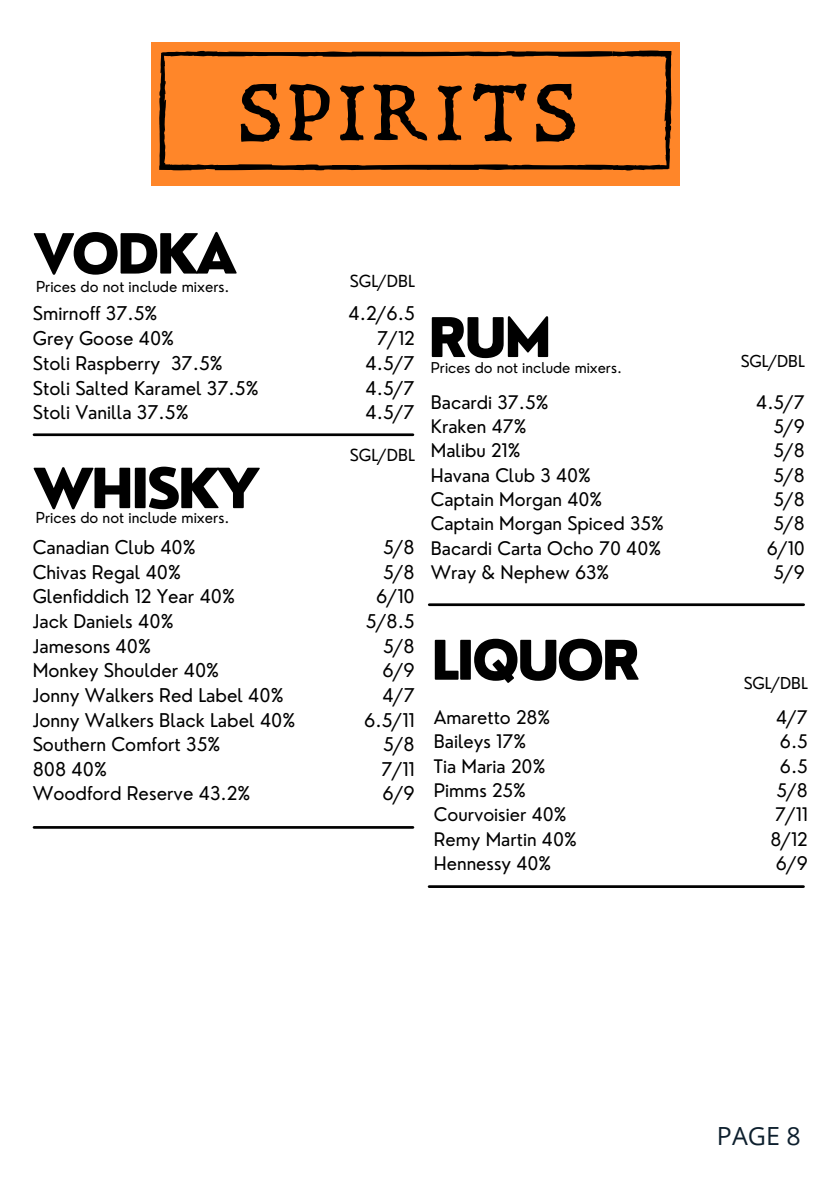
<style>
.page{position:relative;width:839px;height:1191px;background:#fff}
.page>*{position:absolute;margin:0;border:0;box-sizing:border-box;transform-origin:0 0}
.t1{font:74.4px "Leander";letter-spacing:.05em;color:#000}
.t2{font:800 54px "Nourd";letter-spacing:-.065em;color:#000}
.t3{font:800 53.2px "Nourd";letter-spacing:-.065em;color:#000}
.t4{font:25px "Open Sans";color:#0d1f2d}
.t5{font:18.4px "Nourd";color:#000}
.t6{font:18.2px "Nourd";color:#000}
.t7{font:16.2px "Nourd";color:#000}
.t8{font:16px "Nourd";color:#000}
.t9{font:14.8px "Nourd";color:#000}
.t10{font:14.6px "Nourd";color:#000}
</style>
<div class="page">
<hr style="left:429px;top:603px;width:374px;height:3px;background:#000">
<hr style="left:34px;top:826px;width:379px;height:3px;background:#000">
<hr style="left:34px;top:433px;width:379px;height:3px;background:#000">
<div style="left:150px;top:42px;width:529px;height:143px;background:#ff8629"></div>
<svg style="left:159px;top:50px;width:512px;height:121px"></svg>
<hr style="left:429px;top:885px;width:374px;height:3px;background:#000">
<p class="t1" style="left:238px;top:84px;width:341px">SPIRITS</p>
<p class="t2" style="left:33px;top:220px;width:206px">VODKA</p>
<p class="t5" style="left:33px;top:302px;width:126px">Smirnoff 37.5%</p>
<p class="t5" style="left:33px;top:326px;width:143px">Grey Goose 40%</p>
<p class="t9" style="left:36px;top:277px;width:195px">Prices do not include mixers.</p>
<p class="t5" style="left:33px;top:352px;width:191px">Stoli Raspberry 37.5%</p>
<p class="t5" style="left:33px;top:376px;width:227px">Stoli Salted Karamel 37.5%</p>
<p class="t5" style="left:33px;top:401px;width:157px">Stoli Vanilla 37.5%</p>
<p class="t2" style="left:33px;top:454px;width:229px">WHISKY</p>
<p class="t5" style="left:33px;top:536px;width:164px">Canadian Club 40%</p>
<p class="t5" style="left:33px;top:560px;width:150px">Chivas Regal 40%</p>
<p class="t5" style="left:33px;top:585px;width:204px">Glenfiddich 12 Year 40%</p>
<p class="t5" style="left:33px;top:610px;width:142px">Jack Daniels 40%</p>
<p class="t5" style="left:33px;top:634px;width:120px">Jamesons 40%</p>
<p class="t5" style="left:33px;top:659px;width:188px">Monkey Shoulder 40%</p>
<p class="t5" style="left:33px;top:683px;width:252px">Jonny Walkers Red Label 40%</p>
<p class="t5" style="left:33px;top:708px;width:264px">Jonny Walkers Black Label 40%</p>
<p class="t5" style="left:33px;top:733px;width:189px">Southern Comfort 35%</p>
<p class="t5" style="left:33px;top:757px;width:76px">808 40%</p>
<p class="t5" style="left:33px;top:782px;width:219px">Woodford Reserve 43.2%</p>
<p class="t9" style="left:36px;top:508px;width:195px">Prices do not include mixers.</p>
<p class="t7" style="left:350px;top:270px;width:66px">SGL/DBL</p>
<p class="t5" style="left:348px;top:302px;width:68px">4.2/6.5</p>
<p class="t5" style="left:377px;top:326px;width:39px">7/12</p>
<p class="t5" style="left:365px;top:352px;width:51px">4.5/7</p>
<p class="t5" style="left:365px;top:376px;width:51px">4.5/7</p>
<p class="t5" style="left:365px;top:401px;width:51px">4.5/7</p>
<p class="t7" style="left:350px;top:445px;width:66px">SGL/DBL</p>
<p class="t5" style="left:383px;top:536px;width:33px">5/8</p>
<p class="t5" style="left:383px;top:560px;width:33px">5/8</p>
<p class="t5" style="left:376px;top:585px;width:40px">6/10</p>
<p class="t5" style="left:366px;top:610px;width:50px">5/8.5</p>
<p class="t5" style="left:383px;top:634px;width:33px">5/8</p>
<p class="t5" style="left:382px;top:659px;width:34px">6/9</p>
<p class="t5" style="left:382px;top:683px;width:34px">4/7</p>
<p class="t5" style="left:364px;top:708px;width:52px">6.5/11</p>
<p class="t5" style="left:383px;top:733px;width:33px">5/8</p>
<p class="t5" style="left:381px;top:757px;width:35px">7/11</p>
<p class="t5" style="left:382px;top:782px;width:34px">6/9</p>
<p class="t3" style="left:428px;top:304px;width:126px">RUM</p>
<p class="t10" style="left:431px;top:359px;width:193px">Prices do not include mixers.</p>
<p class="t8" style="left:740px;top:351px;width:66px">SGL/DBL</p>
<p class="t6" style="left:431px;top:390px;width:119px">Bacardi 37.5%</p>
<p class="t6" style="left:431px;top:415px;width:97px">Kraken 47%</p>
<p class="t6" style="left:431px;top:439px;width:91px">Malibu 21%</p>
<p class="t6" style="left:431px;top:463px;width:162px">Havana Club 3 40%</p>
<p class="t6" style="left:431px;top:488px;width:173px">Captain Morgan 40%</p>
<p class="t6" style="left:431px;top:512px;width:234px">Captain Morgan Spiced 35%</p>
<p class="t6" style="left:431px;top:536px;width:232px">Bacardi Carta Ocho 70 40%</p>
<p class="t6" style="left:431px;top:561px;width:180px">Wray &amp; Nephew 63%</p>
<p class="t3" style="left:431px;top:627px;width:211px">LIQUOR</p>
<p class="t6" style="left:434px;top:706px;width:118px">Amaretto 28%</p>
<p class="t6" style="left:434px;top:730px;width:94px">Baileys 17%</p>
<p class="t6" style="left:434px;top:755px;width:113px">Tia Maria 20%</p>
<p class="t6" style="left:434px;top:779px;width:94px">Pimms 25%</p>
<p class="t6" style="left:434px;top:803px;width:134px">Courvoisier 40%</p>
<p class="t6" style="left:434px;top:828px;width:144px">Remy Martin 40%</p>
<p class="t6" style="left:434px;top:852px;width:119px">Hennessy 40%</p>
<p class="t6" style="left:756px;top:390px;width:50px">4.5/7</p>
<p class="t6" style="left:773px;top:415px;width:33px">5/9</p>
<p class="t6" style="left:773px;top:439px;width:33px">5/8</p>
<p class="t6" style="left:773px;top:463px;width:33px">5/8</p>
<p class="t6" style="left:773px;top:488px;width:33px">5/8</p>
<p class="t6" style="left:773px;top:512px;width:33px">5/8</p>
<p class="t6" style="left:766px;top:536px;width:39px">6/10</p>
<p class="t6" style="left:773px;top:561px;width:33px">5/9</p>
<p class="t8" style="left:743px;top:673px;width:66px">SGL/DBL</p>
<p class="t6" style="left:776px;top:706px;width:33px">4/7</p>
<p class="t6" style="left:779px;top:730px;width:29px">6.5</p>
<p class="t6" style="left:779px;top:755px;width:29px">6.5</p>
<p class="t6" style="left:776px;top:779px;width:33px">5/8</p>
<p class="t6" style="left:775px;top:803px;width:34px">7/11</p>
<p class="t6" style="left:770px;top:828px;width:39px">8/12</p>
<p class="t6" style="left:776px;top:852px;width:33px">6/9</p>
<p class="t4" style="left:717px;top:1118px;width:85px">PAGE 8</p>
</div>
